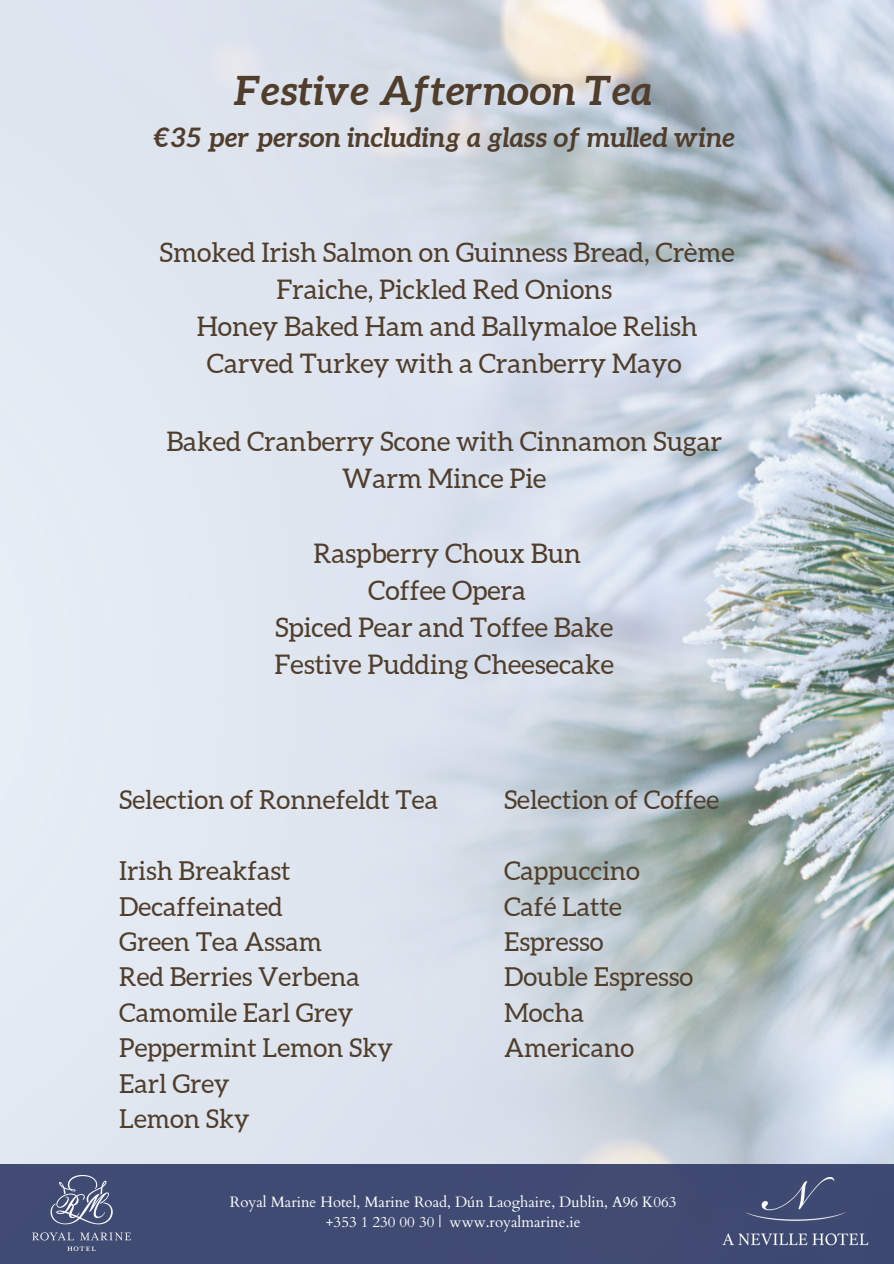
<style>
.page{position:relative;width:894px;height:1264px;background:#fff}
.page>*{position:absolute;margin:0;border:0;box-sizing:border-box;transform-origin:0 0}
.t1{font:italic 700 40.5px "Aleo";color:#503d2c}
.t2{font:27px/37.2px "Aleo";color:#503d2c;text-align:center}
.t3{font:italic 700 27px "Aleo";color:#503d2c}
.t4{font:26.1px/35.4px "Aleo";color:#503d2c}
.t5{font:15px/20.2px "Cardo";color:#fff;text-align:center}
</style>
<div class="page">
<img style="left:0;top:0;width:893px;height:1164px">
<div style="left:0;top:1164px;width:893px;height:99px;background:#404b73"></div>
<img style="left:722px;top:1177px;width:147px;height:69px">
<img style="left:32px;top:1175px;width:98px;height:75px">
<h1 class="t1" style="left:233px;top:67px;width:420px">Festive Afternoon Tea</h1>
<p class="t3" style="left:153px;top:121px;width:583px">€35 per person including a glass of mulled wine</p>
<p class="t2" style="left:159px;top:233px;width:576px">Smoked Irish Salmon on Guinness Bread, Crème Fraiche, Pickled Red Onions<br>Honey Baked Ham and Ballymaloe Relish Carved Turkey with a Cranberry Mayo</p>
<p class="t2" style="left:166px;top:422px;width:557px">Baked Cranberry Scone with Cinnamon Sugar<br>Warm Mince Pie</p>
<p class="t2" style="left:274px;top:534px;width:340px">Raspberry Choux Bun<br>Coffee Opera<br>Spiced Pear and Toffee Bake<br>Festive Pudding Cheesecake</p>
<p class="t4" style="left:119px;top:782px;width:320px">Selection of Ronnefeldt Tea</p>
<p class="t4" style="left:119px;top:853px;width:275px">Irish Breakfast<br>Decaffeinated<br>Green Tea Assam<br>Red Berries Verbena<br>Camomile Earl Grey<br>Peppermint Lemon Sky<br>Earl Grey<br>Lemon Sky</p>
<p class="t4" style="left:504px;top:782px;width:217px">Selection of Coffee</p>
<p class="t4" style="left:504px;top:853px;width:191px">Cappuccino<br>Café Latte<br>Espresso<br>Double Espresso<br>Mocha<br>Americano</p>
<p class="t5" style="left:230px;top:1192px;width:448px">Royal Marine Hotel, Marine Road, Dún Laoghaire, Dublin, A96 K063 +353 1 230 00 30 | www.royalmarine.ie</p>
</div>
